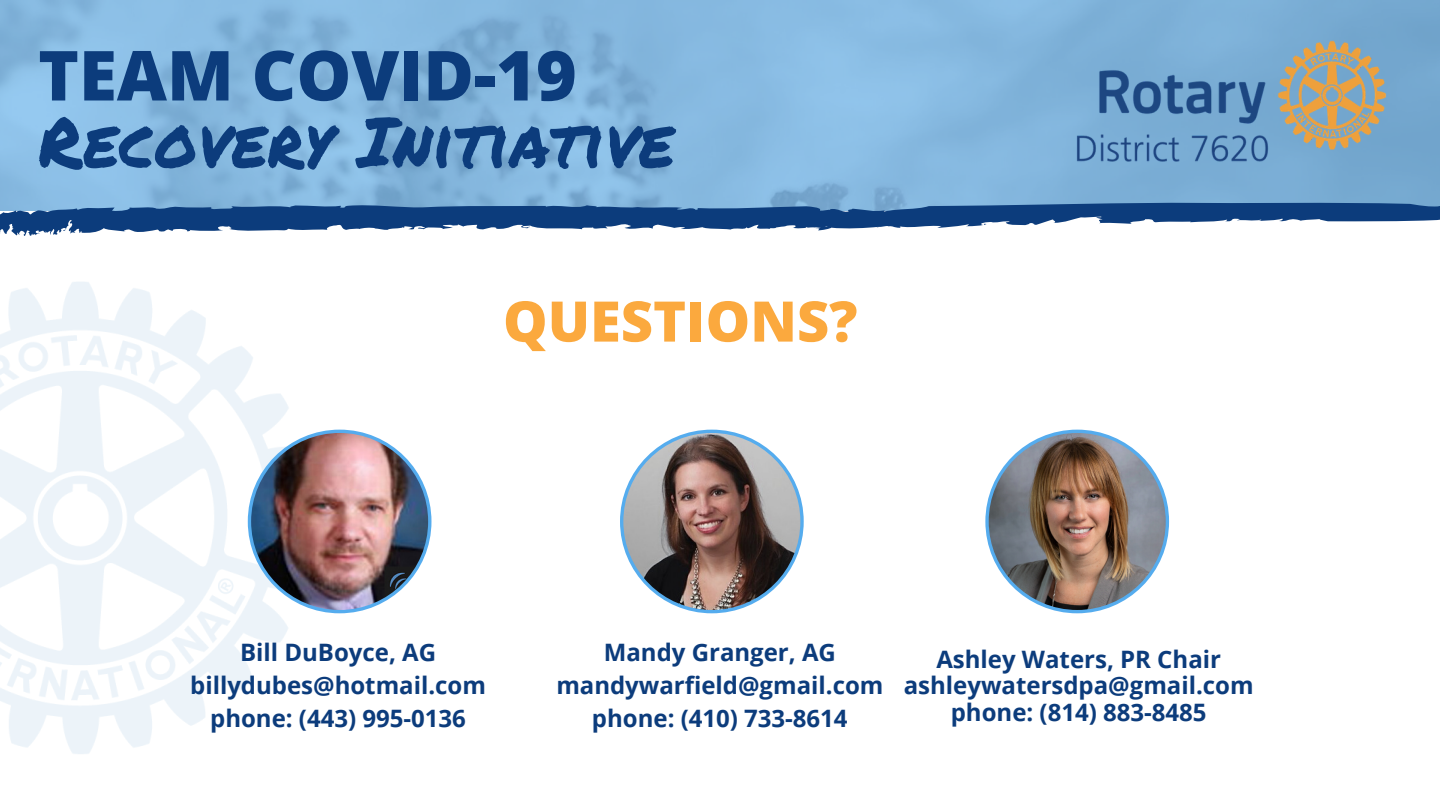
<style>
.page{position:relative;width:1440px;height:810px;background:#fff}
.page>*{position:absolute;margin:0;border:0;box-sizing:border-box;transform-origin:0 0}
.t1{font:69.1px "Permanent Marker";color:#0c3c7c}
.t2{font:800 69.1px "Open Sans";color:#0c3c7c}
.t3{font:800 56px "Open Sans";color:#fba93e}
.t4{font:700 24px/33px "Open Sans";color:#0c3c7c;text-align:center}
</style>
<div class="page">
<svg style="left:0;top:0;width:1440px;height:200px;background:#84b7de"></svg>
<img style="left:1041px;top:26px;width:363px;height:157px">
<img style="left:0;top:179px;width:418px;height:575px">
<svg style="left:0;top:200px;width:1440px;height:37px;fill:#0c3c7c"></svg>
<img style="left:248px;top:430px;width:183px;height:183px">
<svg style="left:620px;top:430px;width:184px;height:183px"></svg>
<img style="left:985px;top:430px;width:184px;height:183px">
<h1 class="t2" style="left:38px;top:27px;width:540px">TEAM COVID-19</h1>
<h1 class="t1" style="left:38px;top:91px;width:638px">Recovery Initiative</h1>
<h2 class="t3" style="left:503px;top:282px;width:356px">QUESTIONS?</h2>
<p class="t4" style="left:190px;top:635px;width:297px">Bill DuBoyce, AG billydubes@hotmail.com phone: (443) 995-0136</p>
<p class="t4" style="left:556px;top:635px;width:329px">Mandy Granger, AG mandywarfield@gmail.com phone: (410) 733-8614</p>
<p class="t4" style="left:904px;top:646px;width:351px;line-height:26.2px">Ashley Waters, PR Chair ashleywatersdpa@gmail.com phone: (814) 883-8485</p>
</div>
